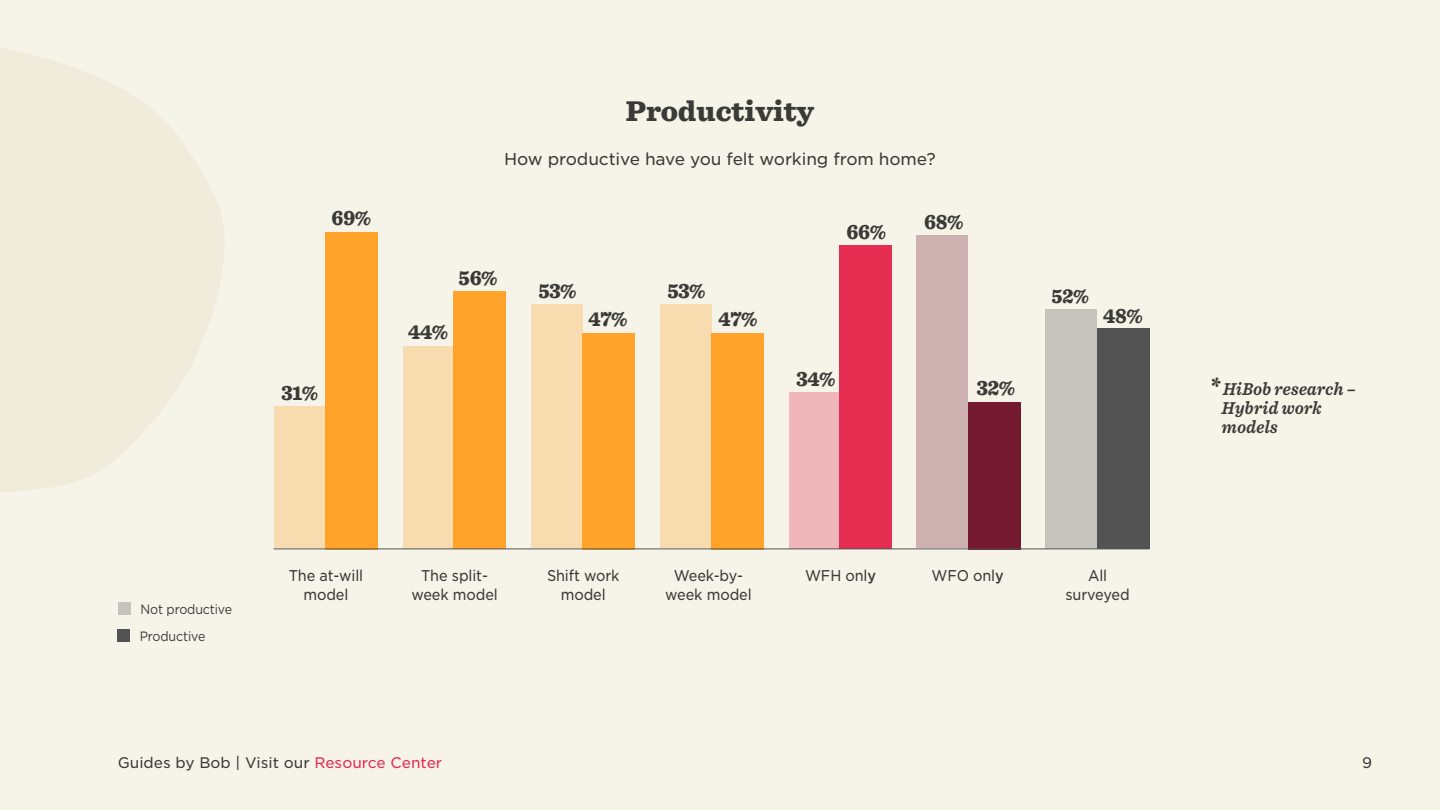
<style>
.page{position:relative;width:1440px;height:810px;background:#f6f3e8}
.page>*{position:absolute;margin:0;border:0;box-sizing:border-box;transform-origin:0 0}
.t1{font:900 30px "Sentinel";color:#3a3a37}
.t2{font:900 22.5px "Sentinel S Sm";color:#3a3a37;scale:.92 1}
.t3{font:900 21.67px "Sentinel";letter-spacing:-.01em;color:#3a3a37;scale:.92 1}
.t4{font:900 21px "Sentinel";color:#3a3a37;scale:.92 1}
.t5{font:16.5px "Gotham S Sm";letter-spacing:-.01em;color:#3a3a37}
.t6{font:italic 700 16.5px/19.1px "Sentinel S Sm";letter-spacing:-.01em;color:#3a3a37;scale:.92 1}
.t7{font:15px/19.1px "Gotham S Sm";letter-spacing:-.01em;color:#3a3a37;text-align:center;scale:.92 1}
.t8{font:14.7px "Gotham S Sm";color:#3a3a37}
.t9{font:13.5px/27.6px "Gotham HTF";letter-spacing:-.01em;color:#3a3a37;scale:.92 1}
.s1{font-weight:500}
.s2{color:#e32b52}
</style>
<div class="page">
<svg style="left:0;top:48px;width:224px;height:444px;fill:#f0ebdb"></svg>
<div style="left:118px;top:602px;width:13px;height:12px;background:#c5c3bb"></div>
<div style="left:118px;top:629px;width:12px;height:13px;background:#535353"></div>
<div style="left:968px;top:402px;width:53px;height:147px;background:#731a30"></div>
<div style="left:917px;top:236px;width:51px;height:312px;background:#ceb2b1"></div>
<div style="left:1097px;top:328px;width:52px;height:221px;background:#535353"></div>
<div style="left:1046px;top:309px;width:51px;height:239px;background:#c5c3bb"></div>
<div style="left:325px;top:232px;width:53px;height:317px;background:#ffa32b"></div>
<div style="left:274px;top:407px;width:51px;height:141px;background:#f8dbaf"></div>
<div style="left:453px;top:292px;width:53px;height:257px;background:#ffa32b"></div>
<div style="left:403px;top:346px;width:52px;height:202px;background:#f8dbaf"></div>
<div style="left:582px;top:333px;width:53px;height:216px;background:#ffa32b"></div>
<div style="left:531px;top:304px;width:52px;height:244px;background:#f8dbaf"></div>
<div style="left:711px;top:333px;width:53px;height:216px;background:#ffa32b"></div>
<div style="left:660px;top:304px;width:51px;height:244px;background:#f8dbaf"></div>
<div style="left:839px;top:246px;width:53px;height:303px;background:#e52c51"></div>
<div style="left:789px;top:392px;width:51px;height:156px;background:#f0b7ba"></div>
<hr style="left:274px;top:549px;width:875px;height:1px;background:#535353">
<h3 class="t3" style="left:332px;top:205px;width:44px">69%</h3>
<h3 class="t3" style="left:281px;top:380px;width:41px">31%</h3>
<h1 class="t1" style="left:626px;top:93px;width:190px">Productivity</h1>
<p class="t5" style="left:504px;top:148px;width:433px">How productive have you felt working from home?</p>
<h3 class="t3" style="left:459px;top:265px;width:43px">56%</h3>
<h3 class="t3" style="left:408px;top:319px;width:45px">44%</h3>
<h3 class="t3" style="left:538px;top:278px;width:43px">53%</h3>
<h3 class="t3" style="left:589px;top:306px;width:44px">47%</h3>
<h3 class="t3" style="left:668px;top:278px;width:43px">53%</h3>
<h3 class="t3" style="left:719px;top:306px;width:44px">47%</h3>
<h3 class="t3" style="left:847px;top:219px;width:44px">66%</h3>
<h3 class="t3" style="left:924px;top:209px;width:44px">68%</h3>
<h3 class="t3" style="left:797px;top:365px;width:44px">34%</h3>
<h3 class="t3" style="left:977px;top:375px;width:43px">32%</h3>
<h3 class="t4" style="left:1052px;top:283px;width:42px">52%</h3>
<h3 class="t3" style="left:1103px;top:302px;width:44px">48%</h3>
<p class="t9" style="left:140px;top:595px;width:102px">Not productive<br>Productive</p>
<p class="t7" style="left:289px;top:565px;width:82px">The at-will model</p>
<p class="t7" style="left:421px;top:565px;width:74px">The split-</p>
<p class="t7" style="left:547px;top:565px;width:80px">Shift work model</p>
<p class="t7" style="left:805px;top:565px;width:79px">WFH onl<span class="s1">y</span></p>
<p class="t7" style="left:665px;top:565px;width:95px">Week-by&shy;week model</p>
<p class="t7" style="left:411px;top:585px;width:95px">week model</p>
<p class="t8" style="left:118px;top:753px;width:326px">Guides by Bob | Visit our <span class="s2">Resource Center</span></p>
<p class="t7" style="left:932px;top:565px;width:80px">WFO onl<span class="s1">y</span></p>
<p class="t7" style="left:1088px;top:565px;width:22px">All</p>
<p class="t7" style="left:1066px;top:585px;width:71px">surveyed</p>
<h2 class="t2" style="left:1211px;top:369px;width:13px">*</h2>
<p class="t6" style="left:1223px;top:379px;width:146px">HiBob research –</p>
<p class="t6" style="left:1222px;top:398px;width:110px">Hybrid work models</p>
<p class="t8" style="left:1362px;top:753px;width:12px">9</p>
</div>
